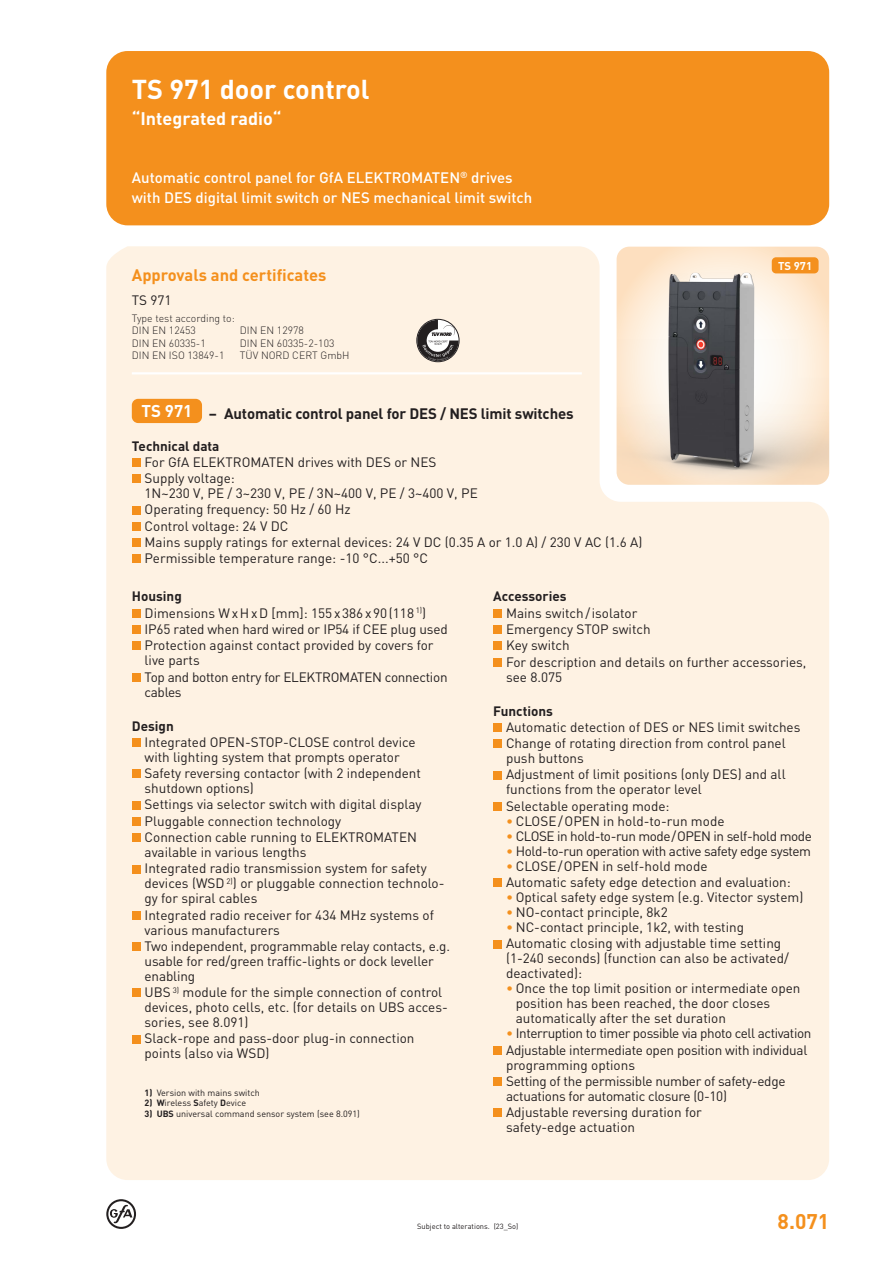
<style>
.page{position:relative;width:893px;height:1263px;background:#fff}
.page>*{position:absolute;margin:0;border:0;box-sizing:border-box;transform-origin:0 0}
.t1{font:700 27px "DIN Pro";color:#fff}
.t2{font:700 21px "DIN Pro";color:#f4901d}
.t3{font:700 18px "DIN Pro";color:#fff}
.t4{font:700 16.5px "DIN Pro";color:#f4901d}
.t5{font:500 15px/19.5px "DIN Pro";color:#fff}
.t6{font:700 15px "DIN Pro";letter-spacing:-.01em;color:#231f20}
.t7{font:13.5px/16.4px "DIN Pro";color:#231f20}
.t8{font:13.5px/16.4px "DIN Pro";letter-spacing:-.03em;color:#231f20}
.t9{font:13.5px/16.4px "DIN Pro";letter-spacing:-.02em;color:#231f20}
.t10{font:700 13.5px "DIN Pro";color:#231f20}
.t11{font:700 11.25px "DIN Pro";color:#fff}
.t12{font:300 10.5px/12.6px "DIN Pro";color:#231f20}
.t13{font:9px "DIN Pro";color:#231f20}
.t14{font:7.5px "DIN Pro";color:#231f20}
.s1{font-size:16.8px;color:#fff}
.s2{font-weight:700}
.s3{color:#f4901d}
</style>
<div class="page">
<svg style="left:106px;top:1199px;width:30px;height:30px"></svg>
<div style="left:106px;top:246px;width:723px;height:934px;background:#fef2e3"></div>
<hr style="left:132px;top:372px;width:450px;height:2px;background:#fff">
<div style="left:106px;top:51px;width:723px;height:174px;background:#f4901d;border-radius:21px"></div>
<img style="left:617px;top:247px;width:212px;height:238px">
<div style="left:772px;top:257px;width:47px;height:16px;background:#f4901d;border-radius:4px"></div>
<div style="left:417px;top:319px;width:42px;height:43px;border:1px solid #231f20;border-radius:50%"></div>
<svg style="left:417px;top:320px;width:42px;height:41px"></svg>
<div style="left:132px;top:399px;width:70px;height:24px;background:#f4901d;border-radius:6px"></div>
<div style="left:132px;top:609px;width:8px;height:9px;background:#f4901d"></div>
<div style="left:132px;top:625px;width:8px;height:9px;background:#f4901d"></div>
<div style="left:132px;top:642px;width:8px;height:8px;background:#f4901d"></div>
<div style="left:132px;top:673px;width:8px;height:8px;background:#f4901d"></div>
<div style="left:132px;top:738px;width:8px;height:9px;background:#f4901d"></div>
<div style="left:132px;top:770px;width:8px;height:8px;background:#f4901d"></div>
<div style="left:132px;top:801px;width:8px;height:8px;background:#f4901d"></div>
<div style="left:132px;top:817px;width:8px;height:9px;background:#f4901d"></div>
<div style="left:132px;top:833px;width:8px;height:9px;background:#f4901d"></div>
<div style="left:132px;top:865px;width:8px;height:8px;background:#f4901d"></div>
<div style="left:132px;top:911px;width:8px;height:8px;background:#f4901d"></div>
<div style="left:132px;top:942px;width:8px;height:9px;background:#f4901d"></div>
<div style="left:132px;top:988px;width:8px;height:9px;background:#f4901d"></div>
<div style="left:132px;top:1035px;width:8px;height:8px;background:#f4901d"></div>
<div style="left:493px;top:609px;width:9px;height:9px;background:#f4901d"></div>
<div style="left:493px;top:625px;width:9px;height:9px;background:#f4901d"></div>
<div style="left:493px;top:642px;width:9px;height:8px;background:#f4901d"></div>
<div style="left:493px;top:658px;width:9px;height:8px;background:#f4901d"></div>
<div style="left:493px;top:723px;width:9px;height:9px;background:#f4901d"></div>
<div style="left:493px;top:740px;width:9px;height:8px;background:#f4901d"></div>
<div style="left:493px;top:771px;width:9px;height:8px;background:#f4901d"></div>
<div style="left:493px;top:802px;width:9px;height:9px;background:#f4901d"></div>
<div style="left:493px;top:878px;width:9px;height:9px;background:#f4901d"></div>
<div style="left:493px;top:940px;width:9px;height:8px;background:#f4901d"></div>
<div style="left:493px;top:1046px;width:9px;height:8px;background:#f4901d"></div>
<div style="left:493px;top:1077px;width:9px;height:9px;background:#f4901d"></div>
<div style="left:493px;top:1108px;width:9px;height:9px;background:#f4901d"></div>
<div style="left:132px;top:458px;width:8px;height:9px;background:#f4901d"></div>
<div style="left:132px;top:475px;width:8px;height:8px;background:#f4901d"></div>
<div style="left:132px;top:506px;width:8px;height:8px;background:#f4901d"></div>
<div style="left:132px;top:522px;width:8px;height:9px;background:#f4901d"></div>
<div style="left:132px;top:538px;width:8px;height:9px;background:#f4901d"></div>
<div style="left:132px;top:555px;width:8px;height:8px;background:#f4901d"></div>
<h1 class="t1" style="left:132px;top:71px;width:239px">TS 971 door control</h1>
<h3 class="t3" style="left:132px;top:106px;width:151px">“Integrated radio“</h3>
<p class="t5" style="left:132px;top:167px;width:402px">Automatic control panel for GfA ELEKTROMATEN<sup>®</sup> drives with DES digital limit switch or NES mechanical limit switch</p>
<p class="t4" style="left:132px;top:263px;width:196px">Approvals and certificates</p>
<p class="t7" style="left:132px;top:291px;width:41px">TS 971</p>
<p class="t12" style="left:132px;top:311px;width:105px">Type test according to:<br>DIN EN 12453</p>
<p class="t12" style="left:240px;top:324px;width:66px">DIN EN 12978</p>
<p class="t12" style="left:132px;top:336px;width:76px">DIN EN 60335-1</p>
<p class="t12" style="left:240px;top:336px;width:96px">DIN EN 60335-2-103</p>
<p class="t12" style="left:132px;top:349px;width:94px">DIN EN ISO 13849-1</p>
<p class="t12" style="left:240px;top:349px;width:111px">TÜV NORD CERT GmbH</p>
<p class="t6" style="left:141px;top:403px;width:434px"><span class="s1">TS 971</span> – Automatic control panel for DES / NES limit switches</p>
<p class="t10" style="left:132px;top:436px;width:89px">Technical data</p>
<p class="t7" style="left:145px;top:453px;width:293px">For GfA ELEKTROMATEN drives with DES or NES<br>Supply voltage:</p>
<p class="t7" style="left:145px;top:484px;width:499px">1N~230 V, PE / 3~230 V, PE / 3N~400 V, PE / 3~400 V, PE<br>Operating frequency: 50 Hz / 60 Hz<br>Control voltage: 24 V DC<br>Mains supply ratings for external devices: 24 V DC (0.35 A or 1.0 A) / 230 V AC (1.6 A)<br>Permissible temperature range: -10 °C...+50 °C</p>
<p class="t11" style="left:778px;top:258px;width:36px">TS 971</p>
<p class="t7" style="left:145px;top:588px;width:305px;text-indent:-13px"><span class="s2">Housing<br></span>Dimensions WxHxD [mm]: 155x386x90(118 <sup>1)</sup>)<br>IP65 rated when hard wired or IP54 if CEE plug used Protection against contact provided by covers for</p>
<p class="t9" style="left:145px;top:652px;width:305px">live parts<br>Top and botton entry for ELEKTROMATEN connection</p>
<p class="t7" style="left:145px;top:683px;width:39px">cables</p>
<p class="t10" style="left:132px;top:716px;width:43px">Design</p>
<p class="t7" style="left:145px;top:734px;width:273px;line-height:15px">Integrated OPEN-STOP-CLOSE control device with lighting system that prompts operator</p>
<p class="t7" style="left:145px;top:765px;width:278px;line-height:15px">Safety reversing contactor (with 2 independent shutdown options)</p>
<p class="t7" style="left:145px;top:796px;width:279px">Settings via selector switch with digital display<br>Pluggable connection technology<br>Connection cable running to ELEKTROMATEN</p>
<p class="t7" style="left:145px;top:843px;width:284px">available in various lengths<br>Integrated radio transmission system for safety</p>
<p class="t7" style="left:145px;top:875px;width:301px;line-height:15px">devices (WSD <sup>2)</sup>) or pluggable connection technolo&shy;gy for spiral cables</p>
<p class="t7" style="left:145px;top:906px;width:291px;line-height:15px">Integrated radio receiver for 434 MHz systems of various manufacturers</p>
<p class="t7" style="left:145px;top:938px;width:307px;line-height:15px">Two independent, programmable relay contacts, e.g. usable for red/green traffic-lights or dock leveller enabling</p>
<p class="t7" style="left:145px;top:984px;width:305px;line-height:15px">UBS <sup>3)</sup> module for the simple connection of control devices, photo cells, etc. (for details on UBS acces&shy;sories, see 8.091)</p>
<p class="t7" style="left:145px;top:1030px;width:271px;line-height:15px">Slack-rope and pass-door plug-in connection points (also via WSD)</p>
<p class="t13" style="left:145px;top:1086px;width:117px"><span class="s2">1)</span> Version with mains switch</p>
<p class="t13" style="left:145px;top:1097px;width:103px"><span class="s2">2) W</span>ireless <span class="s2">S</span>afety <span class="s2">D</span>evice</p>
<p class="t13" style="left:145px;top:1108px;width:217px"><span class="s2">3) UBS</span> universal command sensor system (see 8.091)</p>
<p class="t10" style="left:493px;top:587px;width:75px">Accessories</p>
<p class="t7" style="left:506px;top:604px;width:302px">Mains switch/isolator<br>Emergency STOP switch<br>Key switch<br>For description and details on further accessories,</p>
<p class="t7" style="left:506px;top:668px;width:58px">see 8.075</p>
<p class="t10" style="left:493px;top:701px;width:61px">Functions</p>
<p class="t7" style="left:506px;top:718px;width:296px">Automatic detection of DES or NES limit switches<br>Change of rotating direction from control panel</p>
<p class="t7" style="left:506px;top:749px;width:281px">push buttons<br>Adjustment of limit positions (only DES) and all</p>
<p class="t7" style="left:506px;top:781px;width:197px">functions from the operator level<br>Selectable operating mode:</p>
<p class="t7" style="left:506px;top:812px;width:220px"><span class="s3">•</span> CLOSE/OPEN in hold-to-run mode</p>
<p class="t8" style="left:506px;top:827px;width:307px"><span class="s3">•</span> CLOSE in hold-to-run mode/OPEN in self-hold mode</p>
<p class="t8" style="left:506px;top:842px;width:307px"><span class="s3">•</span> Hold-to-run operation with active safety edge system</p>
<p class="t7" style="left:506px;top:857px;width:286px"><span class="s3">•</span> CLOSE/OPEN in self-hold mode<br>Automatic safety edge detection and evaluation:</p>
<p class="t7" style="left:506px;top:888px;width:299px"><span class="s3">•</span> Optical safety edge system (e.g. Vitector system)</p>
<p class="t7" style="left:506px;top:903px;width:163px"><span class="s3">•</span> NO-contact principle, 8k2</p>
<p class="t7" style="left:506px;top:918px;width:277px"><span class="s3">•</span> NC-contact principle, 1k2, with testing<br>Automatic closing with adjustable time setting</p>
<p class="t7" style="left:506px;top:950px;width:284px;line-height:15px">(1-240 seconds) (function can also be activated/ deactivated):</p>
<p class="t7" style="left:516px;top:980px;width:286px;line-height:15px;text-indent:-10px"><span class="s3">•</span> Once the top limit position or intermediate open position has been reached, the door closes automatically after the set duration</p>
<p class="t8" style="left:506px;top:1025px;width:307px"><span class="s3">•</span> Interruption to timer possible via photo cell activation<br>Adjustable intermediate open position with individual</p>
<p class="t9" style="left:506px;top:1056px;width:281px">programming options<br>Setting of the permissible number of safety-edge</p>
<p class="t9" style="left:506px;top:1087px;width:223px">actuations for automatic closure (0-10)<br>Adjustable reversing duration for</p>
<p class="t7" style="left:506px;top:1118px;width:131px">safety-edge actuation</p>
<p class="t14" style="left:417px;top:1221px;width:103px">Subject to alterations. (23_So)</p>
<h2 class="t2" style="left:778px;top:1207px;width:53px">8.071</h2>
</div>
